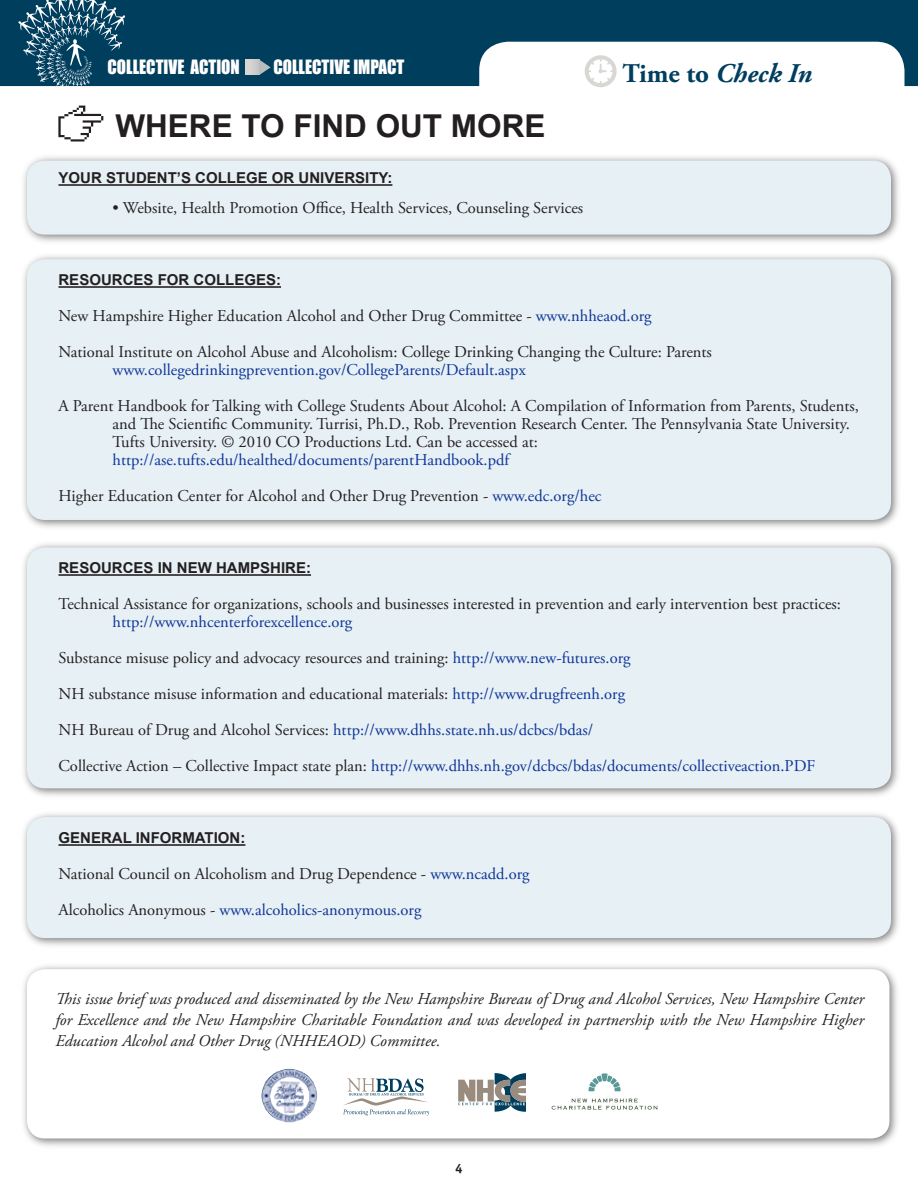
<style>
.page{position:relative;width:918px;height:1188px;background:#fff}
.page>*{position:absolute;margin:0;border:0;box-sizing:border-box;transform-origin:0 0}
.t1{font:700 31.5px "Arial";color:#231f20}
.t2{font:italic 700 27px "Adobe Garamond Pro";color:#003e5e}
.t3{font:18.15px "Impact";color:#fff;scale:.94 1}
.t4{font:16.5px/36px "Adobe Garamond Pro";color:#231f20}
.t5{font:16.5px/36px "Adobe Garamond Pro";color:#0d3598}
.t6{font:italic 16.5px/21px "Adobe Garamond Pro";color:#231f20;text-align:justify}
.t7{font:700 15px "Arial";color:#231f20}
.t8{font:700 13.5px "Officina Sans";color:#231f20}
.s1{font-style:normal}
.s2{color:#0d3598}
.s3{color:#231f20}
</style>
<div class="page">
<div style="left:19px;top:809px;width:884px;height:141px;background:#231f20;opacity:.6"></div>
<div style="left:27px;top:817px;width:864px;height:121px;background:#e7f0f5"></div>
<div style="left:19px;top:540px;width:884px;height:260px;background:#231f20;opacity:.6"></div>
<div style="left:27px;top:548px;width:864px;height:240px;background:#e7f0f5"></div>
<div style="left:19px;top:251px;width:884px;height:281px;background:#231f20;opacity:.6"></div>
<div style="left:27px;top:259px;width:864px;height:261px;background:#e7f0f5"></div>
<div style="left:19px;top:153px;width:884px;height:94px;background:#231f20;opacity:.6"></div>
<div style="left:27px;top:161px;width:864px;height:74px;background:#e7f0f5"></div>
<div style="left:0;top:0;width:918px;height:86px;background:#003e5e"></div>
<svg style="left:245px;top:60px;width:14px;height:14px"></svg>
<img style="left:259px;top:60px;width:11px;height:14px">
<svg style="left:479px;top:42px;width:426px;height:44px"></svg>
<img style="left:17px;top:0;width:112px;height:87px">
<hr style="left:58px;top:184px;width:334px;height:2px;background:#231f20">
<hr style="left:58px;top:286px;width:223px;height:2px;background:#231f20">
<hr style="left:58px;top:574px;width:253px;height:2px;background:#231f20">
<hr style="left:58px;top:844px;width:187px;height:2px;background:#231f20">
<div style="left:19px;top:961px;width:882px;height:189px;background:#231f20;opacity:.6"></div>
<svg style="left:27px;top:969px;width:863px;height:169px"></svg>
<img style="left:59px;top:105px;width:45px;height:37px">
<img style="left:585px;top:52px;width:34px;height:36px">
<img style="left:459px;top:1073px;width:66px;height:39px">
<img style="left:333px;top:1070px;width:105px;height:22px">
<img style="left:335px;top:1092px;width:103px;height:14px">
<img style="left:335px;top:1109px;width:103px;height:9px">
<svg style="left:588px;top:1073px;width:33px;height:18px"></svg>
<svg style="left:552px;top:1099px;width:106px;height:11px"></svg>
<img style="left:262px;top:1069px;width:55px;height:53px">
<p class="t3" style="left:108px;top:56px;width:142px">COLLECTIVE ACTION</p>
<p class="t3" style="left:273px;top:56px;width:141px">COLLECTIVE IMPACT</p>
<h1 class="t1" style="left:116px;top:108px;width:431px">WHERE TO FIND OUT MORE</h1>
<p class="t7" style="left:58px;top:170px;width:335px">YOUR STUDENT’S COLLEGE OR UNIVERSITY:</p>
<p class="t4" style="left:113px;top:191px;width:472px">• Website, Health Promotion Office, Health Services, Counseling Services</p>
<h2 class="t2" style="left:622px;top:57px;width:191px"><span class="s1">Time to</span> Check In</h2>
<p class="t7" style="left:58px;top:272px;width:224px">RESOURCES FOR COLLEGES:</p>
<p class="t4" style="left:58px;top:299px;width:655px">New Hampshire Higher Education Alcohol and Other Drug Committee - <span class="s2">www.nhheaod.org<br></span>National Institute on Alcohol Abuse and Alcoholism: College Drinking Changing the Culture: Parents</p>
<p class="t5" style="left:113px;top:353px;width:415px">www.collegedrinkingprevention.gov/CollegeParents/Default.aspx</p>
<p class="t4" style="left:113px;top:398px;width:748px;line-height:18px;text-indent:-54px">A Parent Handbook for Talking with College Students About Alcohol: A Compilation of Information from Parents, Students, and The Scientific Community. Turrisi, Ph.D., Rob. Prevention Research Center. The Pennsylvania State University.<br>Tufts University. © 2010 CO Productions Ltd. Can be accessed at:</p>
<p class="t5" style="left:59px;top:443px;width:545px;text-indent:54px">http://ase.tufts.edu/healthed/documents/parentHandbook.pdf<br><span class="s3">Higher Education Center for Alcohol and Other Drug Prevention -</span> www.edc.org/hec</p>
<p class="t7" style="left:58px;top:560px;width:254px">RESOURCES IN NEW HAMPSHIRE:</p>
<p class="t4" style="left:58px;top:587px;width:784px">Technical Assistance for organizations, schools and businesses interested in prevention and early intervention best practices:</p>
<p class="t5" style="left:58px;top:605px;width:758px;text-indent:54px">http://www.nhcenterforexcellence.org<br><span class="s3">Substance misuse policy and advocacy resources and training:</span> http://www.new-futures.org<br><span class="s3">NH substance misuse information and educational materials:</span> http://www.drugfreenh.org<br><span class="s3">NH Bureau of Drug and Alcohol Services:</span> http://www.dhhs.state.nh.us/dcbcs/bdas/<br><span class="s3">Collective Action – Collective Impact state plan:</span> http://www.dhhs.nh.gov/dcbcs/bdas/documents/collectiveaction.PDF</p>
<p class="t7" style="left:58px;top:830px;width:188px">GENERAL INFORMATION:</p>
<p class="t4" style="left:58px;top:857px;width:473px">National Council on Alcoholism and Drug Dependence - <span class="s2">www.ncadd.org<br></span>Alcoholics Anonymous - <span class="s2">www.alcoholics-anonymous.org</span></p>
<p class="t6" style="left:56px;top:989px;width:810px">This issue brief was produced and disseminated by the New Hampshire Bureau of Drug and Alcohol Services, New Hampshire Center for Excellence and the New Hampshire Charitable Foundation and was developed in partnership with the New Hampshire Higher Education Alcohol and Other Drug (NHHEAOD) Committee.</p>
<p class="t8" style="left:455px;top:1160px;width:9px">4</p>
</div>
